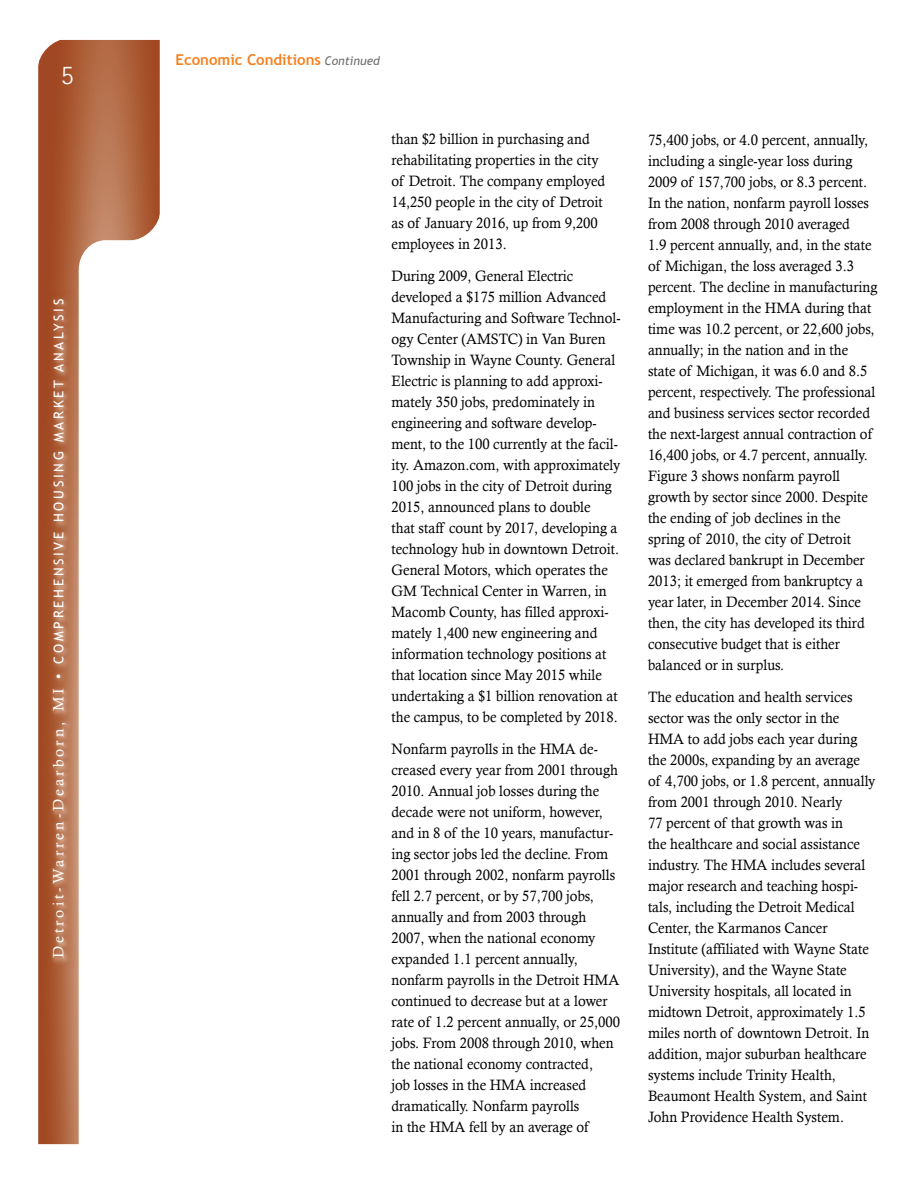
<style>
.page{position:relative;width:918px;height:1188px;background:#fff}
.page>*{position:absolute;margin:0;border:0;box-sizing:border-box;transform-origin:0 0}
.t1{font:300 27px "Rotis Sans Serif";color:#fff}
.body_text{font:15px/21px "Calisto";color:#000;scale:.95 1}
.t2{font:700 15px "Trebuchet MS";color:#f58220}
.t3{font:13.5px "Trebuchet MS";letter-spacing:.2em;color:#fff}
.s1{font-family:"Calisto";font-size:15px}
.s2{font-weight:400;font-style:italic;font-size:12px;color:#6d6e71}
</style>
<div class="page">
<svg style="left:38px;top:40px;width:122px;height:1104px;background:#ad603c"></svg>
<svg style="left:79px;top:240px;width:81px;height:904px"></svg>
<svg style="left:38px;top:39px;width:30px;height:30px"></svg>
<svg style="left:130px;top:210px;width:30px;height:36px"></svg>
<img style="left:46px;top:290px;width:31px;height:678px">
<h1 class="t1" style="left:61px;top:60px;width:14px">5</h1>
<p class="t3" style="left:51px;top:958px;width:661px;rotate:-90deg"><span class="s1">Detroit-Warren-Dearborn, MI •</span> COMPREHENSIVE HOUSING MARKET ANALYSIS</p>
<p class="t2" style="left:176px;top:50px;width:206px">Economic Conditions <span class="s2">Continued</span></p>
<p class="body_text" style="left:392px;top:128px;width:227px">than $2 billion in purchasing and rehabilitating properties in the city of Detroit. The company employed<br>14,250 people in the city of Detroit as of January 2016, up from 9,200 employees in 2013.</p>
<p class="body_text" style="left:392px;top:265px;width:243px">During 2009, General Electric developed a $175 million Advanced Manufacturing and Software Technol&shy;ogy Center (AMSTC) in Van Buren Township in Wayne County. General Electric is planning to add approxi&shy;mately 350 jobs, predominately in engineering and software develop&shy;ment, to the 100 currently at the facil&shy;ity. Amazon.com, with approximately 100 jobs in the city of Detroit during 2015, announced plans to double<br>that staff count by 2017, developing a technology hub in downtown Detroit.<br>General Motors, which operates the GM Technical Center in Warren, in Macomb County, has filled approxi&shy;mately 1,400 new engineering and information technology positions at that location since May 2015 while undertaking a $1 billion renovation at the campus, to be completed by 2018.</p>
<p class="body_text" style="left:392px;top:738px;width:242px">Nonfarm payrolls in the HMA de&shy;creased every year from 2001 through 2010. Annual job losses during the decade were not uniform, however, and in 8 of the 10 years, manufactur&shy;ing sector jobs led the decline. From 2001 through 2002, nonfarm payrolls fell 2.7 percent, or by 57,700 jobs, annually and from 2003 through 2007, when the national economy expanded 1.1 percent annually, nonfarm payrolls in the Detroit HMA continued to decrease but at a lower rate of 1.2 percent annually, or 25,000 jobs. From 2008 through 2010, when the national economy contracted,<br>job losses in the HMA increased dramatically. Nonfarm payrolls<br>in the HMA fell by an average of</p>
<p class="body_text" style="left:648px;top:129px;width:243px">75,400 jobs, or 4.0 percent, annually, including a single-year loss during 2009 of 157,700 jobs, or 8.3 percent.<br>In the nation, nonfarm payroll losses from 2008 through 2010 averaged<br>1.9 percent annually, and, in the state of Michigan, the loss averaged 3.3 percent. The decline in manufacturing employment in the HMA during that time was 10.2 percent, or 22,600 jobs, annually; in the nation and in the state of Michigan, it was 6.0 and 8.5 percent, respectively. The professional and business services sector recorded the next-largest annual contraction of 16,400 jobs, or 4.7 percent, annually.<br>Figure 3 shows nonfarm payroll growth by sector since 2000. Despite the ending of job declines in the spring of 2010, the city of Detroit was declared bankrupt in December 2013; it emerged from bankruptcy a year later, in December 2014. Since then, the city has developed its third consecutive budget that is either balanced or in surplus.</p>
<p class="body_text" style="left:648px;top:686px;width:241px">The education and health services sector was the only sector in the HMA to add jobs each year during the 2000s, expanding by an average of 4,700 jobs, or 1.8 percent, annually from 2001 through 2010. Nearly<br>77 percent of that growth was in<br>the healthcare and social assistance industry. The HMA includes several major research and teaching hospi&shy;tals, including the Detroit Medical Center, the Karmanos Cancer Institute (affiliated with Wayne State University), and the Wayne State University hospitals, all located in midtown Detroit, approximately 1.5 miles north of downtown Detroit. In addition, major suburban healthcare systems include Trinity Health, Beaumont Health System, and Saint John Providence Health System.</p>
</div>
